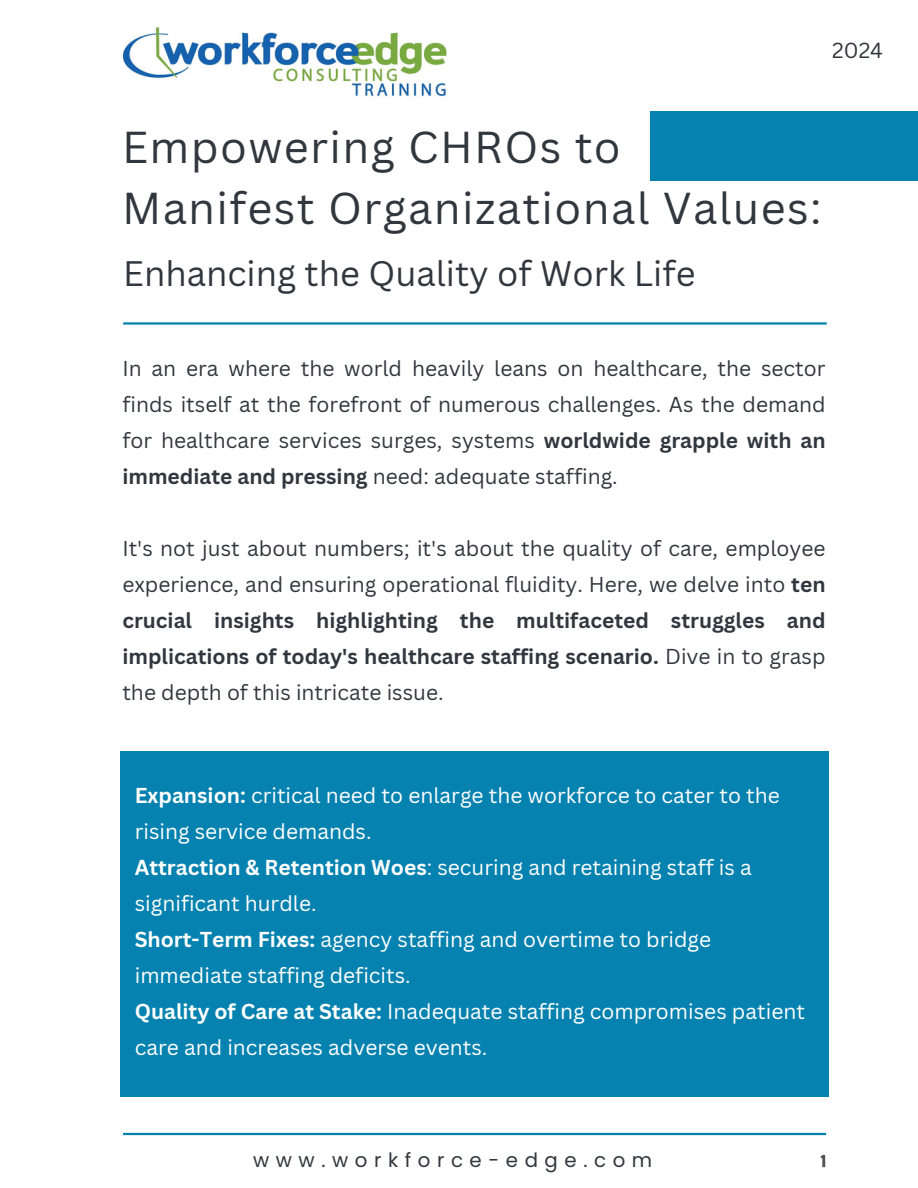
<style>
.page{position:relative;width:918px;height:1188px;background:#fff}
.page>*{position:absolute;margin:0;border:0;box-sizing:border-box;transform-origin:0 0}
.t1{font:43.5px/60.8px "Canva Sans";letter-spacing:.03em;color:#31373e}
.t2{font:34.5px "Canva Sans";color:#31373e}
.t3{font:21.15px "Canva Sans";color:#31373e}
.t4{font:21px/36px "Canva Sans";color:#31373e;text-align:justify}
.t5{font:21px/36px "Canva Sans";color:#fff}
.t6{font:19.8px "Poppins";letter-spacing:.335em;color:#31373e}
.s1{font-weight:700}
</style>
<div class="page">
<hr style="left:123px;top:322px;width:704px;height:3px;background:#0582af">
<div style="left:650px;top:111px;width:268px;height:70px;background:#0582af"></div>
<img style="left:123px;top:27px;width:324px;height:70px">
<div style="left:121px;top:751px;width:708px;height:345px;background:#0582af"></div>
<hr style="left:123px;top:1133px;width:703px;height:2px;background:#0582af">
<svg style="left:821px;top:1155px;width:4px;height:12px"></svg>
<p class="t3" style="left:832px;top:35px;width:52px">2024</p>
<p class="t1" style="left:122px;top:116px;width:701px">Empowering CHROs to<br>Manifest Organizational Values:</p>
<p class="t2" style="left:123px;top:249px;width:574px">Enhancing the Quality of Work Life</p>
<p class="t4" style="left:122px;top:350px;width:705px">In an era where the world heavily leans on healthcare, the sector finds itself at the forefront of numerous challenges. As the demand for healthcare services surges, systems <span class="s1">worldwide grapple with an immediate and pressing</span> need: adequate staffing.</p>
<h1 class="t4" style="left:122px;top:530px;width:705px">It's not just about numbers; it's about the quality of care, employee experience, and ensuring operational fluidity. Here, we delve into <span class="s1">ten crucial insights highlighting the multifaceted struggles and implications of today's healthcare staffing scenario.</span> Dive in to grasp the depth of this intricate issue.</h1>
<p class="t5" style="left:135px;top:777px;width:647px"><span class="s1">Expansion:</span> critical need to enlarge the workforce to cater to the rising service demands.</p>
<p class="t5" style="left:135px;top:849px;width:619px"><span class="s1">Attraction &amp; Retention Woes</span>: securing and retaining staff is a significant hurdle.</p>
<p class="t5" style="left:135px;top:921px;width:578px"><span class="s1">Short-Term Fixes:</span> agency staffing and overtime to bridge immediate staffing deficits.</p>
<p class="t5" style="left:135px;top:993px;width:672px"><span class="s1">Quality of Care at Stake:</span> Inadequate staffing compromises patient care and increases adverse events.</p>
<p class="t6" style="left:253px;top:1147px;width:401px">www.workforce-edge.com</p>
</div>
